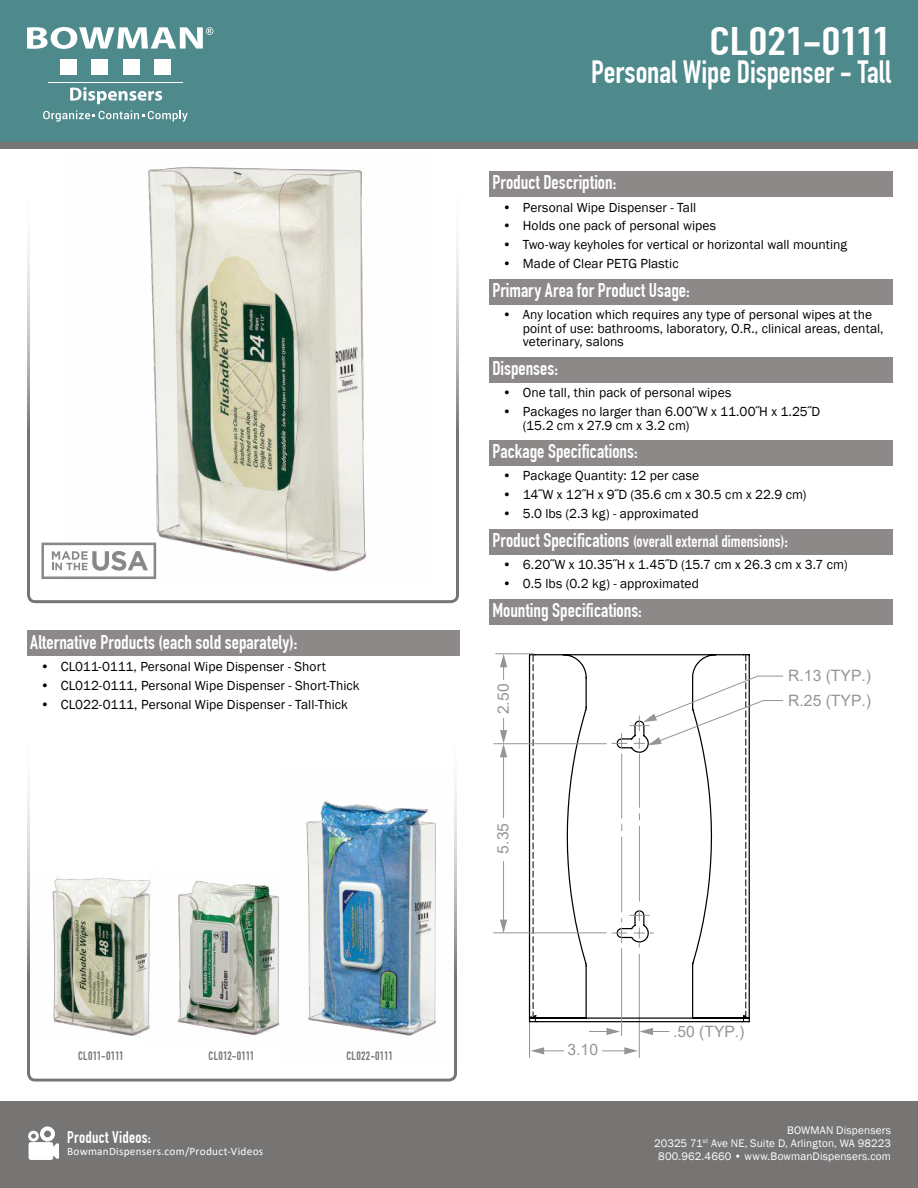
<style>
.page{position:relative;width:918px;height:1188px;background:#fff}
.page>*{position:absolute;margin:0;border:0;box-sizing:border-box;transform-origin:0 0}
.t1{font:700 39px "DIN Condensed";letter-spacing:-.005em;color:#fff;scale:1.28 1}
.t2{font:700 31.5px "DIN Condensed";letter-spacing:-.005em;color:#fff}
.t3{font:700 19.5px "DIN Condensed";color:#fff}
.t4{font:700 16.5px "DIN Condensed";letter-spacing:.005em;color:#fff}
.t5{font:15.75px/24.5px "Arial";color:#939597}
.t6{font:13.5px/13.5px "Franklin Gothic";letter-spacing:.005em;color:#000}
.t7{font:12px "DIN Engschrift";letter-spacing:.015em;color:#777574}
.t8{font:11.25px/12.8px "Franklin Gothic";letter-spacing:.01em;color:#fff;text-align:right}
.t9{font:11.25px "Calibri";letter-spacing:.025em;color:#fff}
.s1{font-family:"DIN Condensed";font-weight:700}
.s2{font-size:19.5px}
</style>
<div class="page">
<div style="left:0;top:1101px;width:918px;height:87px;background:#777574"></div>
<div style="left:0;top:0;width:918px;height:148px;background:#777574"></div>
<div style="left:0;top:0;width:918px;height:142px;background:#4e898c"></div>
<div style="left:27px;top:716px;width:430px;height:366px;border:3px solid #777574;border-radius:7px"></div>
<div style="left:27px;top:171px;width:432px;height:432px;border:3px solid #777574;border-radius:7px"></div>
<svg style="left:27px;top:27px;width:186px;height:22px"></svg>
<div style="left:60px;top:59px;width:17px;height:16px;background:#fff"></div>
<div style="left:92px;top:59px;width:16px;height:16px;background:#fff"></div>
<div style="left:123px;top:59px;width:17px;height:16px;background:#fff"></div>
<div style="left:154px;top:59px;width:17px;height:16px;background:#fff"></div>
<hr style="left:49px;top:82px;width:134px;height:1px;background:#fff">
<svg style="left:70px;top:87px;width:92px;height:17px"></svg>
<svg style="left:43px;top:110px;width:145px;height:12px"></svg>
<svg style="left:28px;top:1126px;width:31px;height:34px"></svg>
<div style="left:489px;top:171px;width:404px;height:26px;background:#8c8988"></div>
<div style="left:489px;top:279px;width:404px;height:26px;background:#8c8988"></div>
<div style="left:489px;top:357px;width:404px;height:26px;background:#8c8988"></div>
<div style="left:489px;top:440px;width:404px;height:26px;background:#8c8988"></div>
<div style="left:489px;top:529px;width:404px;height:26px;background:#8c8988"></div>
<div style="left:489px;top:599px;width:404px;height:26px;background:#8c8988"></div>
<div style="left:27px;top:630px;width:432px;height:26px;background:#8c8988"></div>
<svg style="left:41px;top:543px;width:25px;height:36px"></svg>
<hr style="left:529px;top:1022px;width:1px;height:36px;background:#939597">
<hr style="left:639px;top:954px;width:1px;height:104px;background:#939597">
<svg style="left:528px;top:654px;width:222px;height:369px"></svg>
<svg style="left:528px;top:655px;width:9px;height:367px"></svg>
<svg style="left:531px;top:1047px;width:33px;height:7px"></svg>
<svg style="left:639px;top:1028px;width:30px;height:7px"></svg>
<hr style="left:621px;top:948px;width:1px;height:88px;background:#939597">
<svg style="left:602px;top:1047px;width:36px;height:7px"></svg>
<svg style="left:589px;top:1028px;width:31px;height:7px"></svg>
<hr style="left:496px;top:653px;width:38px;height:1px;background:#939597">
<hr style="left:494px;top:743px;width:112px;height:1px;background:#939597">
<hr style="left:503px;top:755px;width:1px;height:63px;background:#939597">
<hr style="left:503px;top:861px;width:1px;height:61px;background:#939597">
<svg style="left:500px;top:920px;width:7px;height:12px"></svg>
<hr style="left:494px;top:932px;width:112px;height:1px;background:#939597">
<svg style="left:500px;top:654px;width:7px;height:26px"></svg>
<svg style="left:500px;top:718px;width:7px;height:39px"></svg>
<svg style="left:612px;top:655px;width:172px;height:367px"></svg>
<img style="left:66px;top:167px;width:362px;height:412px">
<img style="left:304px;top:770px;width:153px;height:290px">
<img style="left:177px;top:870px;width:131px;height:176px">
<img style="left:51px;top:876px;width:100px;height:161px">
<h3 class="t3" style="left:30px;top:635px;width:269px">Alternative Products (each sold separately):</h3>
<p class="t6" style="left:40px;top:661px;width:287px">• CL011-0111, Personal Wipe Dispenser - Short</p>
<p class="t6" style="left:40px;top:680px;width:321px">• CL012-0111, Personal Wipe Dispenser - Short-Thick</p>
<p class="t6" style="left:40px;top:698px;width:309px">• CL022-0111, Personal Wipe Dispenser - Tall-Thick</p>
<p class="t7" style="left:78px;top:1049px;width:47px">CL011-0111</p>
<p class="t7" style="left:346px;top:1049px;width:48px">CL022-0111</p>
<p class="t7" style="left:209px;top:1049px;width:47px">CL012-0111</p>
<p class="t4" style="left:67px;top:1131px;width:85px">Product Videos:</p>
<p class="t9" style="left:67px;top:1147px;width:198px">BowmanDispensers.com/Product-Videos</p>
<h1 class="t1" style="left:710px;top:27px;width:143px">CL021-0111</h1>
<h2 class="t2" style="left:591px;top:61px;width:301px">Personal Wipe Dispenser - Tall</h2>
<h3 class="t3" style="left:492px;top:175px;width:125px">Product Description:</h3>
<p class="t6" style="left:503px;top:201px;width:195px">• Personal Wipe Dispenser - Tall</p>
<p class="t6" style="left:503px;top:220px;width:215px">• Holds one pack of personal wipes</p>
<p class="t6" style="left:503px;top:239px;width:346px">• Two-way keyholes for vertical or horizontal wall mounting</p>
<p class="t6" style="left:503px;top:258px;width:178px">• Made of Clear PETG Plastic</p>
<h3 class="t3" style="left:492px;top:283px;width:199px">Primary Area for Product Usage:</h3>
<p class="t6" style="left:523px;top:309px;width:362px;text-indent:-20px">• Any location which requires any type of personal wipes at the point of use: bathrooms, laboratory, O.R., clinical areas, dental, veterinary, salons</p>
<h3 class="t3" style="left:492px;top:361px;width:67px">Dispenses:</h3>
<p class="t6" style="left:503px;top:387px;width:230px">• One tall, thin pack of personal wipes</p>
<p class="t6" style="left:523px;top:406px;width:299px;text-indent:-20px">• Packages no larger than 6.00<span class="s1">˝</span>W x 11.00<span class="s1">˝</span>H x 1.25<span class="s1">˝</span>D (15.2 cm x 27.9 cm x 3.2 cm)</p>
<h3 class="t3" style="left:492px;top:440px;width:147px">Package Speci昀椀cations:</h3>
<p class="t6" style="left:503px;top:470px;width:198px">• Package Quantity: 12 per case</p>
<p class="t6" style="left:503px;top:489px;width:305px">• 14<span class="s1">˝</span>W x 12<span class="s1">˝</span>H x 9<span class="s1">˝</span>D (35.6 cm x 30.5 cm x 22.9 cm)</p>
<p class="t6" style="left:503px;top:508px;width:198px">• 5.0 lbs (2.3 kg) - approximated</p>
<p class="t4" style="left:492px;top:535px;width:297px"><span class="s2">Product Speci昀椀cations</span> (overall external dimensions)<span class="s2">:</span></p>
<p class="t6" style="left:503px;top:559px;width:347px">• 6.20<span class="s1">˝</span>W x 10.35<span class="s1">˝</span>H x 1.45<span class="s1">˝</span>D (15.7 cm x 26.3 cm x 3.7 cm)</p>
<p class="t6" style="left:503px;top:578px;width:198px">• 0.5 lbs (0.2 kg) - approximated</p>
<h3 class="t3" style="left:492px;top:599px;width:151px">Mounting Speci昀椀cations:</h3>
<p class="t5" style="left:492px;top:714px;width:32px;rotate:-90deg">2.50</p>
<p class="t5" style="left:492px;top:854px;width:32px;rotate:-90deg">5.35</p>
<p class="t5" style="left:788px;top:665px;width:84px">R.13 (TYP.)<br>R.25 (TYP.)</p>
<p class="t5" style="left:568px;top:1038px;width:32px">3.10</p>
<p class="t5" style="left:673px;top:1020px;width:73px">.50 (TYP.)</p>
<p class="t8" style="left:654px;top:1125px;width:238px">BOWMAN Dispensers<br>20325 71<sup>st</sup> Ave NE, Suite D, Arlington, WA 98223<br>800.962.4660 • www.BowmanDispensers.com</p>
</div>
